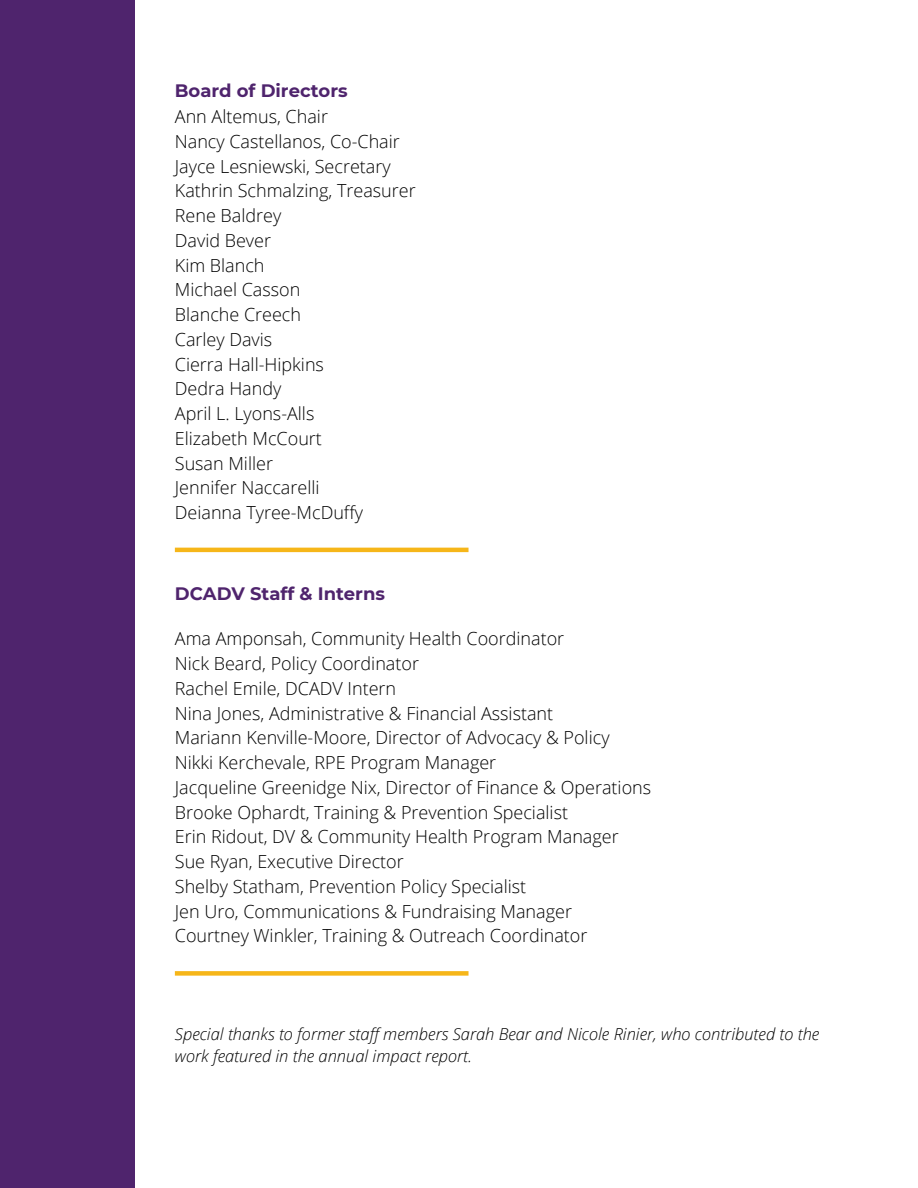
<style>
.page{position:relative;width:918px;height:1188px;background:#fff}
.page>*{position:absolute;margin:0;border:0;box-sizing:border-box;transform-origin:0 0}
.t1{font:300 18px/24.8px "Open Sans";color:#000}
.t2{font:700 18px "Montserrat";color:#4f246d}
.t3{font:italic 300 16.5px/22.5px "Open Sans";color:#000}
</style>
<div class="page">
<div style="left:0;top:0;width:135px;height:1188px;background:#4f246d"></div>
<hr style="left:175px;top:548px;width:294px;height:4px;background:#f6b619">
<div style="left:175px;top:971px;width:294px;height:5px;background:#f6b619"></div>
<p class="t2" style="left:175px;top:80px;width:174px">Board of Directors</p>
<p class="t1" style="left:175px;top:104px;width:242px">Ann Altemus, Chair<br>Nancy Castellanos, Co-Chair<br>Jayce Lesniewski, Secretary<br>Kathrin Schmalzing, Treasurer<br>Rene Baldrey<br>David Bever<br>Kim Blanch<br>Michael Casson<br>Blanche Creech<br>Carley Davis<br>Cierra Hall-Hipkins<br>Dedra Handy<br>April L. Lyons-Alls<br>Elizabeth McCourt<br>Susan Miller<br>Jennifer Naccarelli<br>Deianna Tyree-McDuffy</p>
<p class="t2" style="left:175px;top:582px;width:212px">DCADV Staff &amp; Interns</p>
<p class="t1" style="left:175px;top:626px;width:478px">Ama Amponsah, Community Health Coordinator<br>Nick Beard, Policy Coordinator<br>Rachel Emile, DCADV Intern<br>Nina Jones, Administrative &amp; Financial Assistant<br>Mariann Kenville-Moore, Director of Advocacy &amp; Policy Nikki Kerchevale, RPE Program Manager<br>Jacqueline Greenidge Nix, Director of Finance &amp; Operations Brooke Ophardt, Training &amp; Prevention Specialist<br>Erin Ridout, DV &amp; Community Health Program Manager Sue Ryan, Executive Director<br>Shelby Statham, Prevention Policy Specialist<br>Jen Uro, Communications &amp; Fundraising Manager<br>Courtney Winkler, Training &amp; Outreach Coordinator</p>
<p class="t3" style="left:175px;top:1022px;width:646px">Special thanks to former staff members Sarah Bear and Nicole Rinier, who contributed to the work featured in the annual impact report.</p>
</div>
